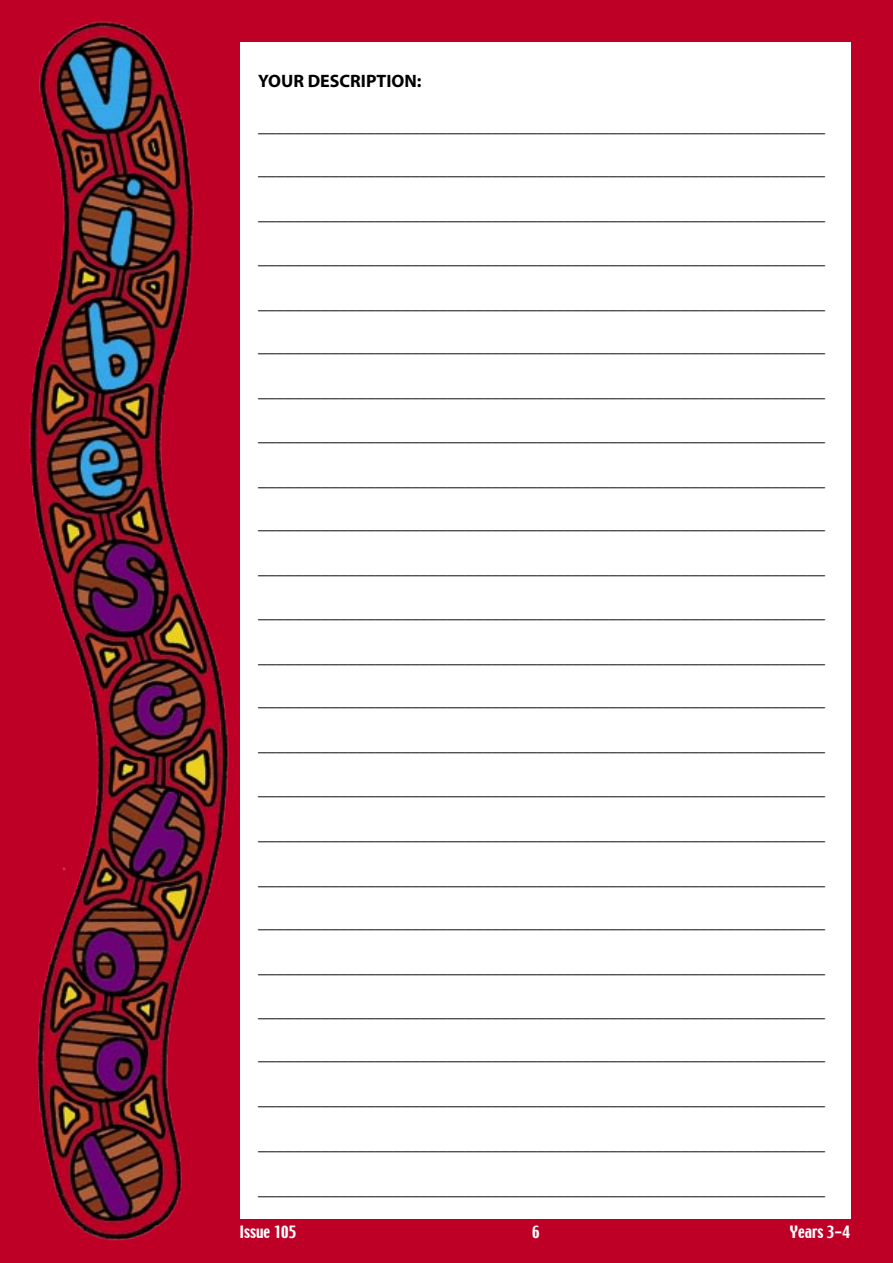
<style>
.page{position:relative;width:893px;height:1263px;background:#be0027}
.page>*{position:absolute;margin:0;border:0;box-sizing:border-box;transform-origin:0 0}
.t1{font:18px "Myriad";color:#000}
.t2{font:700 18px "Myriad";color:#000}
.t3{font:15px "Techno";color:#fff}
</style>
<div class="page">
<img style="left:29px;top:21px;width:200px;height:1220px">
<div style="left:240px;top:43px;width:610px;height:1176px;background:#fff"></div>
<p class="t2" style="left:258px;top:71px;width:165px">YOUR DESCRIPTION:</p>
<p class="t1" style="left:258px;top:117px;width:569px">_______________________________________________________________</p>
<p class="t1" style="left:258px;top:160px;width:569px">_______________________________________________________________</p>
<p class="t1" style="left:258px;top:205px;width:569px">_______________________________________________________________</p>
<p class="t1" style="left:258px;top:249px;width:569px">_______________________________________________________________</p>
<p class="t1" style="left:258px;top:294px;width:569px">_______________________________________________________________</p>
<p class="t1" style="left:258px;top:337px;width:569px">_______________________________________________________________</p>
<p class="t1" style="left:258px;top:382px;width:569px">_______________________________________________________________</p>
<p class="t1" style="left:258px;top:426px;width:569px">_______________________________________________________________</p>
<p class="t1" style="left:258px;top:471px;width:569px">_______________________________________________________________</p>
<p class="t1" style="left:258px;top:514px;width:569px">_______________________________________________________________</p>
<p class="t1" style="left:258px;top:559px;width:569px">_______________________________________________________________</p>
<p class="t1" style="left:258px;top:603px;width:569px">_______________________________________________________________</p>
<p class="t1" style="left:258px;top:648px;width:569px">_______________________________________________________________</p>
<p class="t1" style="left:258px;top:691px;width:569px">_______________________________________________________________</p>
<p class="t1" style="left:258px;top:736px;width:569px">_______________________________________________________________</p>
<p class="t1" style="left:258px;top:780px;width:569px">_______________________________________________________________</p>
<p class="t1" style="left:258px;top:825px;width:569px">_______________________________________________________________</p>
<p class="t1" style="left:258px;top:870px;width:569px">_______________________________________________________________</p>
<p class="t1" style="left:258px;top:913px;width:569px">_______________________________________________________________</p>
<p class="t1" style="left:258px;top:958px;width:569px">_______________________________________________________________</p>
<p class="t1" style="left:258px;top:1002px;width:569px">_______________________________________________________________</p>
<p class="t1" style="left:258px;top:1045px;width:569px">_______________________________________________________________</p>
<p class="t1" style="left:258px;top:1090px;width:569px">_______________________________________________________________</p>
<p class="t1" style="left:258px;top:1135px;width:569px">_______________________________________________________________</p>
<p class="t1" style="left:258px;top:1180px;width:569px">_______________________________________________________________</p>
<p class="t3" style="left:240px;top:1221px;width:58px">Issue 105</p>
<p class="t3" style="left:532px;top:1221px;width:9px">6</p>
<p class="t3" style="left:790px;top:1221px;width:62px">Years 3-4</p>
</div>
